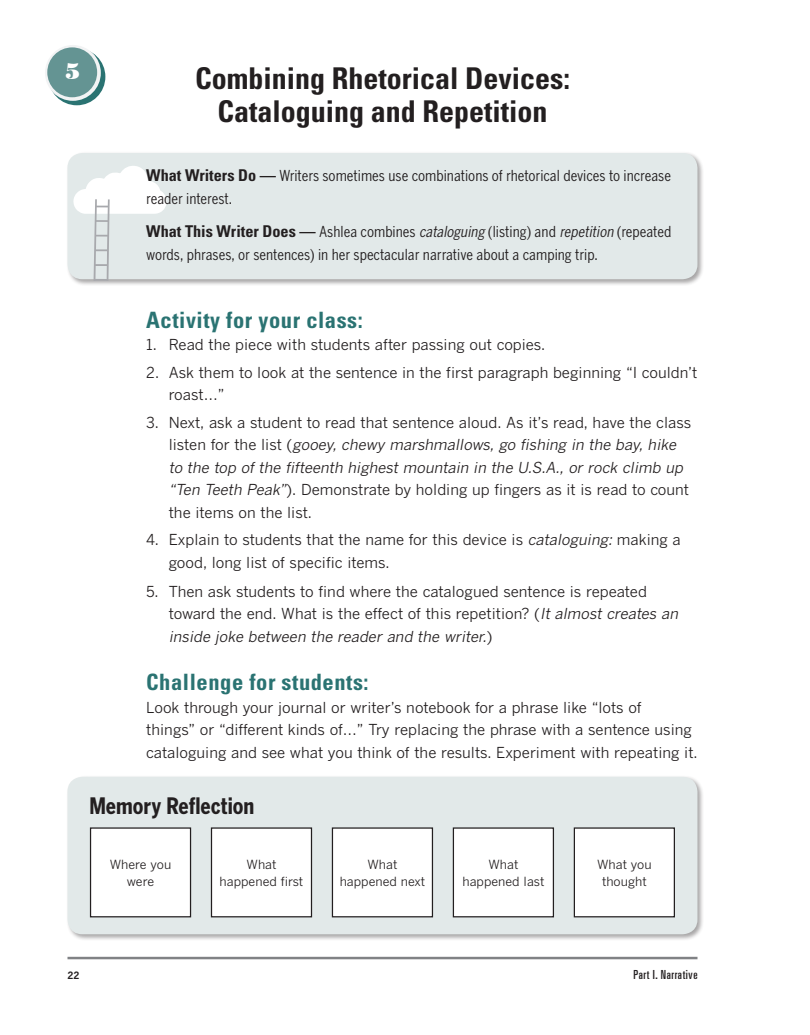
<style>
.page{position:relative;width:810px;height:1035px;background:#fff}
.page>*{position:absolute;margin:0;border:0;box-sizing:border-box;transform-origin:0 0}
.t1{font:700 condensed 30px/32.5px "Univers LT Std";color:#231f20;text-align:center}
.t2{font:700 condensed 22.5px "Univers LT Std";letter-spacing:.025em;color:#2a7372}
.t3{font:700 22.5px "Benton Gothic Cond";color:#231f20}
.t4{font:22.5px "Poster Bodoni BT";color:#fff}
.t5{font:15px/22.5px "Benton Gothic";color:#231f20}
.t6{font:15px/22.5px "Benton Gothic Cond";color:#231f20}
.t7{font:12.5px/17.5px "Benton Gothic";color:#231f20;text-align:center}
.t8{font:ultra-condensed 12.5px "Univers LT Std";letter-spacing:.05em;color:#231f20}
.t9{font:700 10px "Benton Gothic";color:#231f20}
.s1{font-family:"Univers LT Std";font-weight:700;font-stretch:condensed;font-size:16.25px}
.s2{font-style:italic}
</style>
<div class="page">
<hr style="left:68px;top:957px;width:630px;height:2px;background:#808285">
<div style="left:66px;top:151px;width:639px;height:135px;background:#231f20;opacity:.4"></div>
<div style="left:68px;top:153px;width:630px;height:126px;background:#e2e9e9;border-radius:15px"></div>
<div style="left:66px;top:775px;width:639px;height:166px;background:#231f20;opacity:.4"></div>
<div style="left:68px;top:777px;width:630px;height:157px;background:#e2e9e9;border-radius:15px"></div>
<div style="left:91px;top:828px;width:100px;height:89px;background:#fff"></div>
<div style="left:90px;top:827px;width:101px;height:90px;border:1px solid #231f20"></div>
<div style="left:211px;top:828px;width:100px;height:89px;background:#fff"></div>
<div style="left:211px;top:827px;width:101px;height:90px;border:1px solid #231f20"></div>
<div style="left:332px;top:828px;width:100px;height:89px;background:#fff"></div>
<div style="left:332px;top:827px;width:101px;height:90px;border:1px solid #231f20"></div>
<div style="left:453px;top:828px;width:100px;height:89px;background:#fff"></div>
<div style="left:453px;top:827px;width:101px;height:90px;border:1px solid #231f20"></div>
<div style="left:574px;top:828px;width:100px;height:89px;background:#fff"></div>
<div style="left:574px;top:827px;width:101px;height:90px;border:1px solid #231f20"></div>
<svg style="left:73px;top:166px;width:94px;height:114px"></svg>
<div style="left:48px;top:48px;width:57px;height:57px;background:#2a7372;border-radius:50%"></div>
<svg style="left:45px;top:45px;width:56px;height:56px"></svg>
<div style="left:47px;top:47px;width:50px;height:50px;background:#649493;border-radius:50%"></div>
<p class="t4" style="left:65px;top:57px;width:16px">5</p>
<p class="t1" style="left:195px;top:62px;width:376px">Combining Rhetorical Devices:<br>Cataloguing and Repetition</p>
<p class="t6" style="left:146px;top:164px;width:526px"><span class="s1">What Writers Do —</span> Writers sometimes use combinations of rhetorical devices to increase reader interest.</p>
<p class="t6" style="left:146px;top:220px;width:527px"><span class="s1">What This Writer Does —</span> Ashlea combines <span class="s2">cataloguing</span> (listing) and <span class="s2">repetition</span> (repeated words, phrases, or sentences) in her spectacular narrative about a camping trip.</p>
<p class="t2" style="left:146px;top:306px;width:218px">Activity for your class:</p>
<p class="t5" style="left:146px;top:333px;width:401px">1. Read the piece with students after passing out copies.</p>
<p class="t5" style="left:169px;top:361px;width:530px;text-indent:-22px">2. Ask them to look at the sentence in the first paragraph beginning “I couldn’t roast…”</p>
<p class="t5" style="left:169px;top:411px;width:524px;text-indent:-22px">3. Next, ask a student to read that sentence aloud. As it’s read, have the class l i st e n fo r t h e l i st (<span class="s2">gooey, chewy marshmallows, go fishing in the bay, hike to the top of the fifteenth highest mountain in the U.S.A., or rock climb up “Ten Teeth Peak”</span>). Demonstrate by holding up fingers as it is read to count the items on the list.</p>
<p class="t5" style="left:169px;top:528px;width:514px;text-indent:-22px">4. Explain to students that the name for this device is <span class="s2">cataloguing:</span> making a good, long list of specific items.</p>
<p class="t5" style="left:169px;top:580px;width:514px;text-indent:-22px">5. Then ask students to find where the catalogued sentence is repeated toward the end. What is the effect of this repetition? (<span class="s2">It almost creates an inside joke between the reader and the writer.</span>)</p>
<p class="t2" style="left:146px;top:668px;width:224px">Challenge for students:</p>
<p class="t5" style="left:146px;top:696px;width:553px">Look through your journal or writer’s notebook for a phrase like “lots of<br>things” or “different kinds of…” Try replacing the phrase with a sentence using cataloguing and see what you think of the results. Experiment with repeating it.</p>
<p class="t3" style="left:89px;top:792px;width:167px">Memory Reflection</p>
<p class="t7" style="left:110px;top:855px;width:63px">Where you were</p>
<p class="t7" style="left:220px;top:855px;width:85px">What happened first</p>
<p class="t7" style="left:340px;top:855px;width:87px">What happened next</p>
<p class="t7" style="left:462px;top:855px;width:83px">What happened last</p>
<p class="t7" style="left:597px;top:855px;width:56px">What you thought</p>
<p class="t9" style="left:68px;top:969px;width:13px">22</p>
<p class="t8" style="left:634px;top:967px;width:65px">Part I. Narrative</p>
</div>
